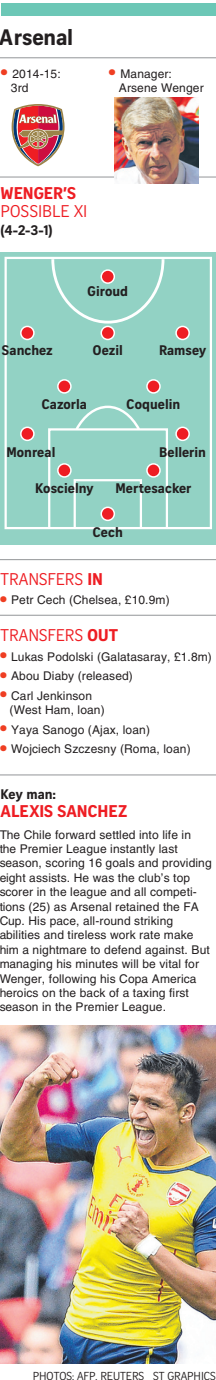
<style>
.page{position:relative;width:216px;height:1380px;background:#fff}
.page>*{position:absolute;margin:0;border:0;box-sizing:border-box;transform-origin:0 0}
.t1{font:700 21.75px "Curator Serp Text";letter-spacing:-.005em;color:#231f20}
.t2{font:16.5px "Curator Serp Text";color:#ee1d23}
.t3{font:700 16.5px "Curator Serp Text";color:#ee1d23}
.t4{font:700 13.5px "Curator Serp Text";color:#231f20}
.t5{font:12px/14.4px "Helvetica";letter-spacing:.01em;color:#231f20}
.t6{font:11.25px "Curator Serp Text";color:#231f20}
.s1{font-family:"Curator Serp Text";font-weight:700;font-size:21px;color:#ef3e22}
.s2{font-weight:700}
</style>
<div class="page">
<div style="left:0;top:252px;width:216px;height:293px;background:#92d2c4"></div>
<div style="left:5px;top:257px;width:207px;height:272px;border:2px solid #fff"></div>
<div style="left:48px;top:428px;width:120px;height:101px;border:2px solid #fff"></div>
<div style="left:74px;top:479px;width:68px;height:50px;border:2px solid #fff"></div>
<svg style="left:73px;top:405px;width:69px;height:26px"></svg>
<svg style="left:50px;top:256px;width:116px;height:68px"></svg>
<div style="left:1px;top:3px;width:214px;height:13px;background:#6cc7b6"></div>
<hr style="left:0;top:177px;width:216px;height:1px;background:#939598">
<hr style="left:0;top:57px;width:216px;height:1px;background:#939598">
<hr style="left:0;top:559px;width:216px;height:1px;background:#939598">
<hr style="left:0;top:615px;width:216px;height:1px;background:#939598">
<hr style="left:0;top:774px;width:216px;height:1px;background:#939598">
<div style="left:101px;top:270px;width:13px;height:13px;background:#ee1d23;border-radius:50%"></div>
<div style="left:101px;top:269px;width:14px;height:15px;border:2px solid #fff;border-radius:50%"></div>
<div style="left:101px;top:507px;width:13px;height:13px;background:#ee1d23;border-radius:50%"></div>
<div style="left:101px;top:506px;width:14px;height:15px;border:2px solid #fff;border-radius:50%"></div>
<div style="left:101px;top:326px;width:13px;height:13px;background:#ee1d23;border-radius:50%"></div>
<div style="left:101px;top:326px;width:14px;height:14px;border:2px solid #fff;border-radius:50%"></div>
<div style="left:58px;top:464px;width:13px;height:13px;background:#ee1d23;border-radius:50%"></div>
<div style="left:57px;top:463px;width:15px;height:15px;border:2px solid #fff;border-radius:50%"></div>
<div style="left:21px;top:427px;width:13px;height:13px;background:#ee1d23;border-radius:50%"></div>
<div style="left:20px;top:426px;width:15px;height:15px;border:2px solid #fff;border-radius:50%"></div>
<div style="left:176px;top:427px;width:13px;height:13px;background:#ee1d23;border-radius:50%"></div>
<div style="left:175px;top:426px;width:15px;height:15px;border:2px solid #fff;border-radius:50%"></div>
<div style="left:147px;top:464px;width:13px;height:13px;background:#ee1d23;border-radius:50%"></div>
<div style="left:146px;top:463px;width:15px;height:15px;border:2px solid #fff;border-radius:50%"></div>
<div style="left:58px;top:380px;width:13px;height:13px;background:#ee1d23;border-radius:50%"></div>
<div style="left:57px;top:379px;width:15px;height:15px;border:2px solid #fff;border-radius:50%"></div>
<div style="left:147px;top:380px;width:13px;height:13px;background:#ee1d23;border-radius:50%"></div>
<div style="left:146px;top:379px;width:15px;height:15px;border:2px solid #fff;border-radius:50%"></div>
<div style="left:21px;top:326px;width:13px;height:13px;background:#ee1d23;border-radius:50%"></div>
<div style="left:20px;top:326px;width:15px;height:14px;border:2px solid #fff;border-radius:50%"></div>
<div style="left:176px;top:326px;width:13px;height:13px;background:#ee1d23;border-radius:50%"></div>
<div style="left:175px;top:326px;width:15px;height:14px;border:2px solid #fff;border-radius:50%"></div>
<img style="left:0;top:1025px;width:216px;height:338px">
<svg style="left:12px;top:104px;width:53px;height:62px"></svg>
<img style="left:115px;top:97px;width:84px;height:87px">
<h1 class="t1" style="left:0;top:24px;width:75px">Arsenal</h1>
<p class="t5" style="left:11px;top:66px;width:51px;text-indent:-10px"><span class="s1">•</span> 2014-15:<br>3rd</p>
<p class="t5" style="left:119px;top:66px;width:86px;text-indent:-10px"><span class="s1">•</span> Manager:<br>Arsene Wenger</p>
<h2 class="t3" style="left:1px;top:183px;width:77px">WENGER’S</h2>
<h2 class="t2" style="left:1px;top:202px;width:88px">POSSIBLE XI</h2>
<p class="t4" style="left:1px;top:222px;width:54px">(4-2-3-1)</p>
<p class="t4" style="left:88px;top:283px;width:42px">Giroud</p>
<p class="t4" style="left:2px;top:342px;width:53px">Sanchez</p>
<p class="t4" style="left:159px;top:342px;width:49px">Ramsey</p>
<p class="t4" style="left:93px;top:342px;width:32px">Oezil</p>
<p class="t4" style="left:42px;top:396px;width:47px">Cazorla</p>
<p class="t4" style="left:127px;top:396px;width:55px">Coquelin</p>
<p class="t4" style="left:7px;top:444px;width:50px">Monreal</p>
<p class="t4" style="left:159px;top:444px;width:49px">Bellerin</p>
<p class="t4" style="left:116px;top:480px;width:77px">Mertesacker</p>
<p class="t4" style="left:35px;top:480px;width:60px">Koscielny</p>
<p class="t4" style="left:93px;top:524px;width:32px">Cech</p>
<h2 class="t2" style="left:1px;top:569px;width:104px">TRANSFERS <span class="s2">IN</span></h2>
<p class="t5" style="left:-1px;top:593px;width:172px"><span class="s1">•</span> Petr Cech (Chelsea, £10.9m)</p>
<h2 class="t2" style="left:1px;top:625px;width:119px">TRANSFERS <span class="s2">OUT</span></h2>
<p class="t5" style="left:-1px;top:649px;width:214px"><span class="s1">•</span> Lukas Podolski (Galatasaray, £1.8m)</p>
<p class="t5" style="left:-1px;top:669px;width:135px"><span class="s1">•</span> Abou Diaby (released)</p>
<p class="t5" style="left:10px;top:688px;width:97px;text-indent:-10px"><span class="s1">•</span> Carl Jenkinson (West Ham, loan)</p>
<p class="t5" style="left:-1px;top:722px;width:152px"><span class="s1">•</span> Yaya Sanogo (Ajax, loan)</p>
<p class="t5" style="left:-1px;top:741px;width:193px"><span class="s1">•</span> Wojciech Szczesny (Roma, loan)</p>
<p class="t4" style="left:1px;top:786px;width:57px">Key man:</p>
<h2 class="t3" style="left:1px;top:801px;width:128px">ALEXIS SANCHEZ</h2>
<p class="t5" style="left:-1px;top:827px;width:214px">The Chile forward settled into life in<br>the Premier League instantly last season, scoring 16 goals and providing eight assists. He was the club’s top scorer in the league and all competi&shy;tions (25) as Arsenal retained the FA Cup. His pace, all-round striking abilities and tireless work rate make him a nightmare to defend against. But managing his minutes will be vital for Wenger, following his Copa America heroics on the back of a taxing first season in the Premier League.</p>
<p class="t6" style="left:33px;top:1369px;width:184px">PHOTOS: AFP. REUTERS ST GRAPHICS</p>
</div>
